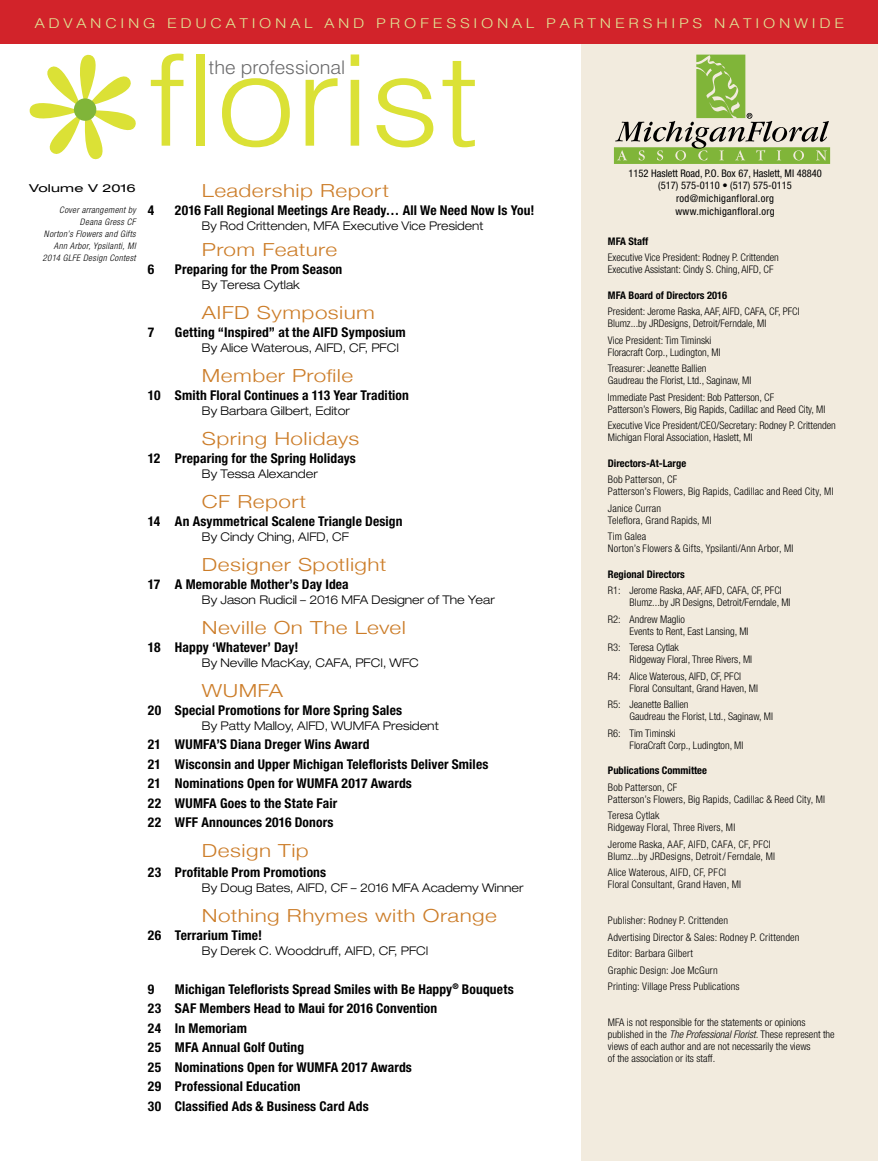
<style>
.page{position:relative;width:878px;height:1161px;background:#fff}
.page>*{position:absolute;margin:0;border:0;box-sizing:border-box;transform-origin:0 0}
.t1{font:300 126.9px "Swiss 721";letter-spacing:.005em;color:#dbe136;scale:1.12 1}
.t2{font:300 18.9px "Swiss 721";color:#6a6a6b;scale:1.05 1}
.t3{font:300 18px "Helvetica Neue";letter-spacing:.02em;color:#cc7d29;scale:1.25 1}
.t4{font:700 condensed 13.5px/19.5px "Helvetica Neue LT Std";letter-spacing:.01em;color:#000}
.t5{font:300 13.5px "Swiss 721";letter-spacing:.23em;color:#dfe695;scale:1.2 1}
.t6{font:300 expanded 12px "Helvetica Neue LT Std";color:#000}
.t7{font:300 expanded 12px "Helvetica Neue LT Std";color:#000;scale:.95 1}
.t8{font:expanded 10.95px "Helvetica Neue LT Std";letter-spacing:.015em;color:#000;scale:1.25 1}
.t9{font:300 condensed 10.5px/12px "Helvetica Neue LT Std";color:#000}
.t10{font:condensed 10.5px/12.6px "Helvetica Neue LT Std";color:#000;text-align:center}
.t11{font:700 condensed 10.5px "Helvetica Neue LT Std";color:#000}
.t12{font:italic 300 condensed 9px/12px "Helvetica Neue LT Std";letter-spacing:.04em;color:#000;text-align:right}
.s1{font-style:italic}
</style>
<div class="page">
<div style="left:581px;top:0;width:297px;height:1161px;background:#f2ebde"></div>
<svg style="left:614px;top:55px;width:216px;height:109px"></svg>
<div style="left:0;top:0;width:878px;height:42px;background:#d2232a"></div>
<div style="left:0;top:18px;width:878px;height:26px;background:#d2232a"></div>
<svg style="left:29px;top:54px;width:107px;height:106px"></svg>
<div style="left:74px;top:98px;width:22px;height:23px;background:#80b539;border-radius:50%"></div>
<p class="t5" style="left:35px;top:15px;width:676px">ADVANCING EDUCATIONAL AND PROFESSIONAL PARTNERSHIPS NATIONWIDE</p>
<h1 class="t1" style="left:148px;top:23px;width:297px">florist</h1>
<h2 class="t2" style="left:209px;top:55px;width:131px">the professional</h2>
<p class="t8" style="left:29px;top:182px;width:87px">Volume V 2016</p>
<p class="t12" style="left:43px;top:204px;width:95px">Cover arrangement by<br>Deana Gress CF<br>Norton’s Flowers and Gifts<br>Ann Arbor, Ypsilanti, MI<br>2014 GLFE Design Contest</p>
<h3 class="t3" style="left:202px;top:176px;width:151px">Leadership Report</h3>
<p class="t4" style="left:148px;top:201px;width:8px">4</p>
<p class="t4" style="left:175px;top:201px;width:361px">2016 Fall Regional Meetings Are Ready… All We Need Now Is You!</p>
<p class="t7" style="left:202px;top:219px;width:298px">By Rod Crittenden, MFA Executive Vice President</p>
<h3 class="t3" style="left:202px;top:235px;width:110px">Prom Feature</h3>
<p class="t4" style="left:148px;top:259px;width:8px">6</p>
<p class="t4" style="left:175px;top:259px;width:169px">Preparing for the Prom Season</p>
<p class="t6" style="left:202px;top:277px;width:100px">By Teresa Cytlak</p>
<h3 class="t3" style="left:202px;top:298px;width:140px">AIFD Symposium</h3>
<p class="t4" style="left:148px;top:322px;width:8px">7</p>
<p class="t4" style="left:175px;top:322px;width:232px">Getting “Inspired” at the AIFD Symposium</p>
<p class="t6" style="left:202px;top:340px;width:198px">By Alice Waterous, AIFD, CF, PFCI</p>
<h3 class="t3" style="left:202px;top:361px;width:122px">Member Profile</h3>
<p class="t4" style="left:148px;top:385px;width:262px">10 Smith Floral Continues a 113 Year Tradition</p>
<p class="t6" style="left:202px;top:403px;width:149px">By Barbara Gilbert, Editor</p>
<h3 class="t3" style="left:202px;top:424px;width:127px">Spring Holidays</h3>
<p class="t4" style="left:148px;top:448px;width:209px">12 Preparing for the Spring Holidays</p>
<p class="t6" style="left:202px;top:466px;width:117px">By Tessa Alexander</p>
<h3 class="t3" style="left:202px;top:487px;width:85px">CF Report</h3>
<p class="t4" style="left:148px;top:511px;width:256px">14 An Asymmetrical Scalene Triangle Design</p>
<p class="t6" style="left:202px;top:529px;width:149px">By Cindy Ching, AIFD, CF</p>
<h3 class="t3" style="left:202px;top:550px;width:149px">Designer Spotlight</h3>
<p class="t4" style="left:148px;top:574px;width:202px">17 A Memorable Mother’s Day Idea</p>
<p class="t6" style="left:202px;top:592px;width:294px">By Jason Rudicil – 2016 MFA Designer of The Year</p>
<h3 class="t3" style="left:202px;top:613px;width:165px">Neville On The Level</h3>
<p class="t4" style="left:148px;top:637px;width:152px">18 Happy ‘Whatever’ Day!</p>
<p class="t6" style="left:202px;top:655px;width:218px">By Neville MacKay, CAFA, PFCI, WFC</p>
<h3 class="t3" style="left:202px;top:676px;width:66px">WUMFA</h3>
<p class="t4" style="left:148px;top:700px;width:255px">20 Special Promotions for More Spring Sales</p>
<p class="t6" style="left:202px;top:718px;width:238px">By Patty Malloy, AIFD, WUMFA President</p>
<p class="t4" style="left:148px;top:735px;width:342px">21 WUMFA’S Diana Dreger Wins Award<br>21 Wisconsin and Upper Michigan Teleflorists Deliver Smiles 21 Nominations Open for WUMFA 2017 Awards<br>22 WUMFA Goes to the State Fair<br>22 WFF Announces 2016 Donors</p>
<h3 class="t3" style="left:202px;top:836px;width:87px">Design Tip</h3>
<p class="t4" style="left:148px;top:862px;width:180px">23 Profitable Prom Promotions</p>
<p class="t6" style="left:202px;top:880px;width:323px">By Doug Bates, AIFD, CF – 2016 MFA Academy Winner</p>
<h3 class="t3" style="left:202px;top:901px;width:237px">Nothing Rhymes with Orange</h3>
<p class="t4" style="left:148px;top:925px;width:116px">26 Terrarium Time!</p>
<p class="t6" style="left:202px;top:943px;width:228px">By Derek C. Wooddruff, AIFD, CF, PFCI</p>
<p class="t4" style="left:148px;top:979px;width:8px">9</p>
<p class="t4" style="left:148px;top:979px;width:367px;text-indent:27px">Michigan Teleflorists Spread Smiles with Be Happy<sup>®</sup> Bouquets 23 SAF Members Head to Maui for 2016 Convention<br>24 In Memoriam<br>25 MFA Annual Golf Outing<br>25 Nominations Open for WUMFA 2017 Awards<br>29 Professional Education<br>30 Classified Ads &amp; Business Card Ads</p>
<p class="t10" style="left:628px;top:167px;width:195px">1152 Haslett Road, P.O. Box 67, Haslett, MI 48840 (517) 575-0110 • (517) 575-0115 rod@michiganfloral.org www.michiganfloral.org</p>
<p class="t11" style="left:608px;top:235px;width:42px">MFA Staff</p>
<p class="t9" style="left:608px;top:251px;width:172px">Executive Vice President: Rodney P. Crittenden<br>Executive Assistant: Cindy S. Ching, AIFD, CF</p>
<p class="t11" style="left:608px;top:289px;width:121px">MFA Board of Directors 2016</p>
<p class="t9" style="left:608px;top:305px;width:193px">President: Jerome Raska, AAF, AIFD, CAFA, CF, PFCI<br>Blumz...by JRDesigns, Detroit/Ferndale, MI</p>
<p class="t9" style="left:608px;top:334px;width:114px">Vice President: Tim Timinski<br>Floracraft Corp., Ludington, MI</p>
<p class="t9" style="left:608px;top:362px;width:145px">Treasurer: Jeanette Ballien<br>Gaudreau the Florist, Ltd., Saginaw, MI</p>
<p class="t9" style="left:608px;top:391px;width:219px">Immediate Past President: Bob Patterson, CF<br>Patterson’s Flowers, Big Rapids, Cadillac and Reed City, MI</p>
<p class="t9" style="left:608px;top:419px;width:229px">Executive Vice President/CEO/Secretary: Rodney P. Crittenden<br>Michigan Floral Association, Haslett, MI</p>
<p class="t11" style="left:608px;top:457px;width:80px">Directors-At-Large</p>
<p class="t9" style="left:608px;top:473px;width:227px">Bob Patterson, CF<br>Patterson’s Flowers, Big Rapids, Cadillac and Reed City, MI</p>
<p class="t9" style="left:608px;top:502px;width:105px">Janice Curran<br>Teleflora, Grand Rapids, MI</p>
<p class="t9" style="left:608px;top:530px;width:187px">Tim Galea<br>Norton’s Flowers &amp; Gifts, Ypsilanti/Ann Arbor, MI</p>
<p class="t11" style="left:608px;top:568px;width:78px">Regional Directors</p>
<p class="t9" style="left:629px;top:584px;width:162px;text-indent:-22px">R1: Jerome Raska, AAF, AIFD, CAFA, CF, PFCI<br>Blumz...by JR Designs, Detroit/Ferndale, MI</p>
<p class="t9" style="left:629px;top:613px;width:120px;text-indent:-22px">R2: Andrew Maglio<br>Events to Rent, East Lansing, MI</p>
<p class="t9" style="left:629px;top:641px;width:124px;text-indent:-22px">R3: Teresa Cytlak<br>Ridgeway Floral, Three Rivers, MI</p>
<p class="t9" style="left:629px;top:670px;width:130px;text-indent:-22px">R4: Alice Waterous, AIFD, CF, PFCI<br>Floral Consultant, Grand Haven, MI</p>
<p class="t9" style="left:629px;top:698px;width:145px;text-indent:-22px">R5: Jeanette Ballien<br>Gaudreau the Florist, Ltd., Saginaw, MI</p>
<p class="t9" style="left:629px;top:727px;width:115px;text-indent:-22px">R6: Tim Timinski<br>FloraCraft Corp., Ludington, MI</p>
<p class="t11" style="left:608px;top:764px;width:101px">Publications Committee</p>
<p class="t9" style="left:608px;top:781px;width:219px">Bob Patterson, CF<br>Patterson’s Flowers, Big Rapids, Cadillac &amp; Reed City, MI</p>
<p class="t9" style="left:608px;top:809px;width:129px">Teresa Cytlak<br>Ridgeway Floral, Three Rivers, MI</p>
<p class="t9" style="left:608px;top:838px;width:169px">Jerome Raska, AAF, AIFD, CAFA, CF, PFCI<br>Blumz...by JRDesigns, Detroit / Ferndale, MI</p>
<p class="t9" style="left:608px;top:866px;width:135px">Alice Waterous, AIFD, CF, PFCI<br>Floral Consultant, Grand Haven, MI</p>
<p class="t9" style="left:608px;top:912px;width:193px;line-height:16.5px">Publisher: Rodney P. Crittenden<br>Advertising Director &amp; Sales: Rodney P. Crittenden Editor: Barbara Gilbert<br>Graphic Design: Joe McGurn<br>Printing: Village Press Publications</p>
<p class="t9" style="left:608px;top:1016px;width:228px">MFA is not responsible for the statements or opinions published in the <span class="s1">The Professional Florist.</span> These represent the views of each author and are not necessarily the views<br>of the association or its staff.</p>
</div>
